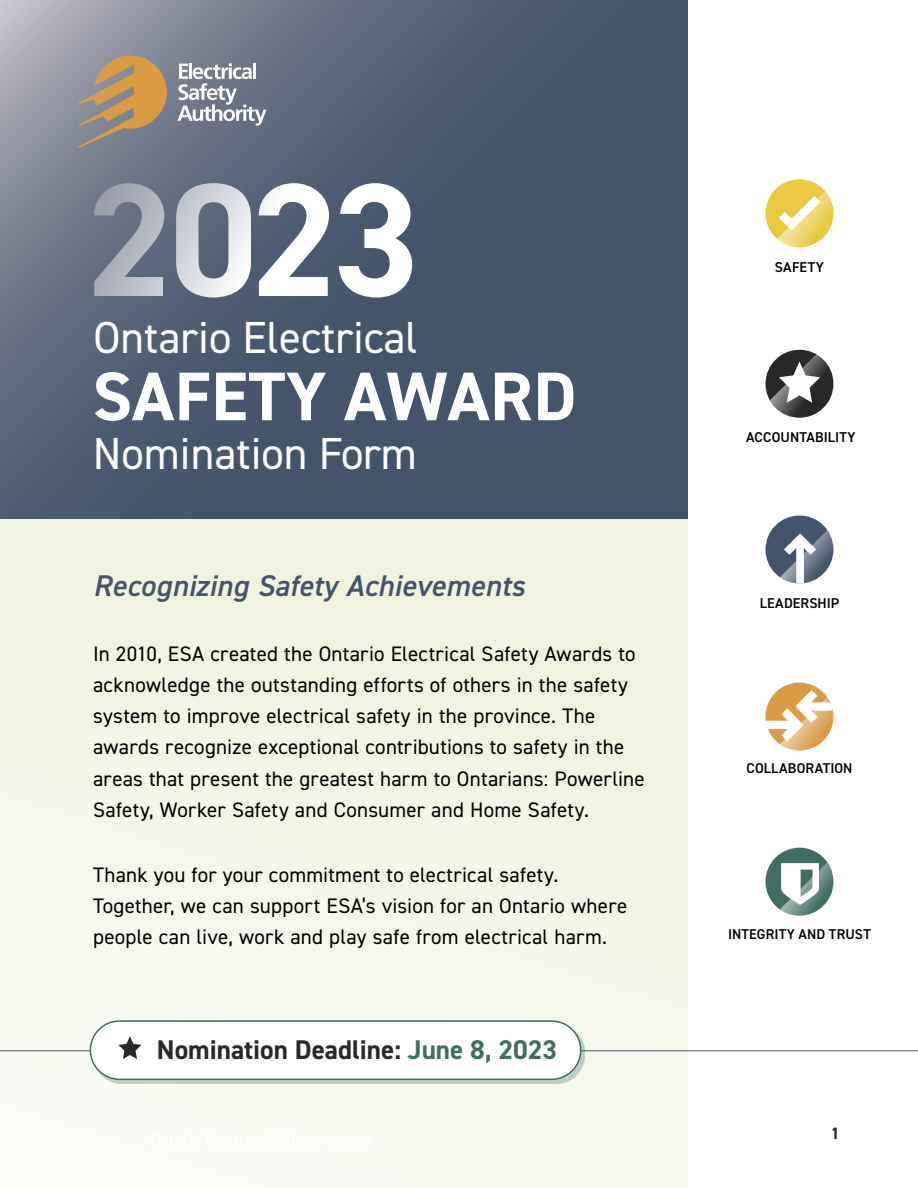
<style>
.page{position:relative;width:918px;height:1188px;background:#fff}
.page>*{position:absolute;margin:0;border:0;box-sizing:border-box;transform-origin:0 0}
.t1{font:700 161.4px "DIN2014";color:#fff}
.t2{font:700 69px "DIN2014";letter-spacing:.01em;color:#fff}
.t3{font:45px "DIN2014";color:#fff}
.t4{font:italic 600 30px "DIN2014";letter-spacing:.01em;color:#44546b}
.t5{font:700 27.15px "DIN2014";color:#292828}
.t6{font:21px/31.2px "DIN2014";letter-spacing:.01em;color:#000}
.t7{font:700 16.5px "DIN2014";color:#292828}
.t8{font:600 14.25px "DIN2014";letter-spacing:.01em;color:#000}
.s1{color:#406e63}
</style>
<div class="page">
<div style="left:0;top:0;width:688px;height:1188px;background:#f4f5e7"></div>
<svg style="left:0;top:0;width:688px;height:518px;background:#525f75"></svg>
<svg style="left:72px;top:56px;width:95px;height:94px;background:#a58f75"></svg>
<svg style="left:177px;top:63px;width:89px;height:63px;background:#969ca9"></svg>
<svg style="left:765px;top:350px;width:68px;height:68px"></svg>
<svg style="left:765px;top:179px;width:68px;height:68px"></svg>
<svg style="left:770px;top:181px;width:63px;height:66px"></svg>
<hr style="left:0;top:1050px;width:918px;height:1px;background:#44546b">
<div style="left:93px;top:1023px;width:492px;height:61px;background:#406e63;opacity:.3"></div>
<div style="left:90px;top:1021px;width:491px;height:58px;background:#fff;border-radius:29px"></div>
<div style="left:90px;top:1020px;width:491px;height:60px;border:2px solid #406e63;border-radius:29px"></div>
<svg style="left:118px;top:1036px;width:23px;height:23px"></svg>
<div style="left:765px;top:516px;width:68px;height:67px;background:#44546b;border-radius:50%"></div>
<svg style="left:767px;top:525px;width:66px;height:58px"></svg>
<svg style="left:767px;top:683px;width:66px;height:68px"></svg>
<div style="left:765px;top:848px;width:68px;height:68px;background:#406e63;border-radius:50%"></div>
<svg style="left:767px;top:857px;width:66px;height:59px"></svg>
<h1 class="t1" style="left:86px;top:133px;width:336px">2023</h1>
<h3 class="t3" style="left:94px;top:309px;width:326px">Ontario Electrical</h3>
<h2 class="t2" style="left:92px;top:351px;width:486px">SAFETY AWARD</h2>
<h3 class="t3" style="left:93px;top:426px;width:325px">Nomination Form</h3>
<h3 class="t4" style="left:93px;top:566px;width:433px">Recognizing Safety Achievements</h3>
<p class="t6" style="left:93px;top:637px;width:553px">In 2010, ESA created the Ontario Electrical Safety Awards to acknowledge the outstanding efforts of others in the safety system to improve electrical safety in the province. The awards recognize exceptional contributions to safety in the areas that present the greatest harm to Ontarians: Powerline Safety, Worker Safety and Consumer and Home Safety.</p>
<p class="t6" style="left:93px;top:858px;width:536px">Thank you for your commitment to electrical safety.<br>Together, we can support ESA’s vision for an Ontario where people can live, work and play safe from electrical harm.</p>
<p class="t5" style="left:157px;top:1032px;width:402px">Nomination Deadline: <span class="s1">June 8, 2023</span></p>
<p class="t8" style="left:775px;top:257px;width:51px">SAFETY</p>
<p class="t8" style="left:746px;top:427px;width:111px">ACCOUNTABILITY</p>
<p class="t8" style="left:760px;top:593px;width:81px">LEADERSHIP</p>
<p class="t8" style="left:746px;top:758px;width:108px">COLLABORATION</p>
<p class="t8" style="left:728px;top:925px;width:144px">INTEGRITY AND TRUST</p>
<p class="t7" style="left:831px;top:1123px;width:10px">1</p>
</div>
